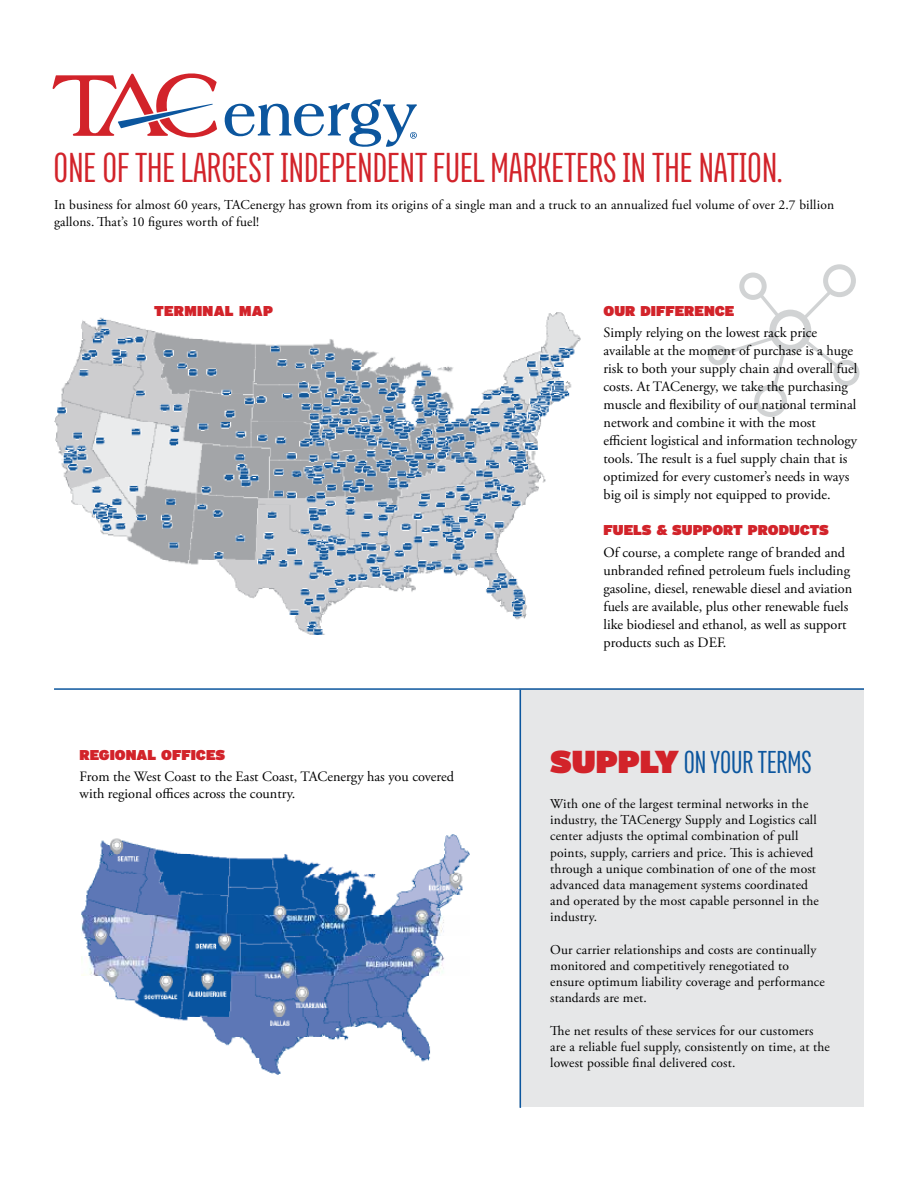
<style>
.page{position:relative;width:918px;height:1188px;background:#fff}
.page>*{position:absolute;margin:0;border:0;box-sizing:border-box;transform-origin:0 0}
.t1{font:45.6px "Titular";color:#d2232a}
.t2{font:34.5px "Titular";color:#0c569e}
.t3{font:14.25px/18px "Adobe Garamond Pro";color:#000}
.t4{font:900 14.25px "Interstate";color:#d2232a}
.t5{font:900 14.25px "Interstate";letter-spacing:.02em;color:#d2232a}
.t6{font:13.5px/16.2px "Adobe Garamond Pro";letter-spacing:.01em;color:#000}
.s1{font-family:"Interstate";font-weight:900;font-size:31.8px;color:#d2232a}
</style>
<div class="page">
<div style="left:520px;top:688px;width:344px;height:419px;background:#e6e7e8"></div>
<img style="left:82px;top:834px;width:388px;height:240px">
<svg style="left:708px;top:264px;width:152px;height:153px"></svg>
<img style="left:54px;top:312px;width:527px;height:323px">
<svg style="left:53px;top:74px;width:164px;height:63px"></svg>
<svg style="left:224px;top:99px;width:193px;height:48px"></svg>
<hr style="left:54px;top:688px;width:810px;height:2px;background:#0c569e">
<hr style="left:520px;top:690px;width:1px;height:418px;background:#0c569e">
<h1 class="t1" style="left:54px;top:145px;width:730px">ONE OF THE LARGEST INDEPENDENT FUEL MARKETERS IN THE NATION.</h1>
<p class="t6" style="left:54px;top:197px;width:782px">In business for almost 60 years, TACenergy has grown from its origins of a single man and a truck to an annualized fuel volume of over 2.7 billion gallons. That’s 10 figures worth of fuel!</p>
<p class="t5" style="left:154px;top:302px;width:120px">TERMINAL MAP</p>
<p class="t4" style="left:80px;top:747px;width:147px">REGIONAL OFFICES</p>
<p class="t3" style="left:80px;top:768px;width:376px;line-height:17.1px">From the West Coast to the East Coast, TACenergy has you covered with regional offices across the country.</p>
<p class="t4" style="left:604px;top:302px;width:132px">OUR DIFFERENCE</p>
<p class="t3" style="left:604px;top:324px;width:255px">Simply relying on the lowest rack price available at the moment of purchase is a huge risk to both your supply chain and overall fuel costs. At TACenergy, we take the purchasing muscle and flexibility of our national terminal network and combine it with the most efficient logistical and information technology tools. The result is a fuel supply chain that is optimized for every customer’s needs in ways big oil is simply not equipped to provide.</p>
<p class="t4" style="left:604px;top:522px;width:227px">FUELS &amp; SUPPORT PRODUCTS</p>
<p class="t3" style="left:604px;top:544px;width:250px">Of course, a complete range of branded and unbranded refined petroleum fuels including gasoline, diesel, renewable diesel and aviation fuels are available, plus other renewable fuels like biodiesel and ethanol, as well as support products such as DEF.</p>
<h2 class="t2" style="left:550px;top:745px;width:263px"><span class="s1">SUPPLY</span> ON YOUR TERMS</h2>
<p class="t6" style="left:550px;top:796px;width:270px">With one of the largest terminal networks in the industry, the TACenergy Supply and Logistics call center adjusts the optimal combination of pull points, supply, carriers and price. This is achieved through a unique combination of one of the most advanced data management systems coordinated and operated by the most capable personnel in the industry.</p>
<p class="t6" style="left:550px;top:942px;width:276px">Our carrier relationships and costs are continually monitored and competitively renegotiated to ensure optimum liability coverage and performance standards are met.</p>
<p class="t6" style="left:550px;top:1023px;width:281px">The net results of these services for our customers are a reliable fuel supply, consistently on time, at the lowest possible final delivered cost.</p>
</div>
